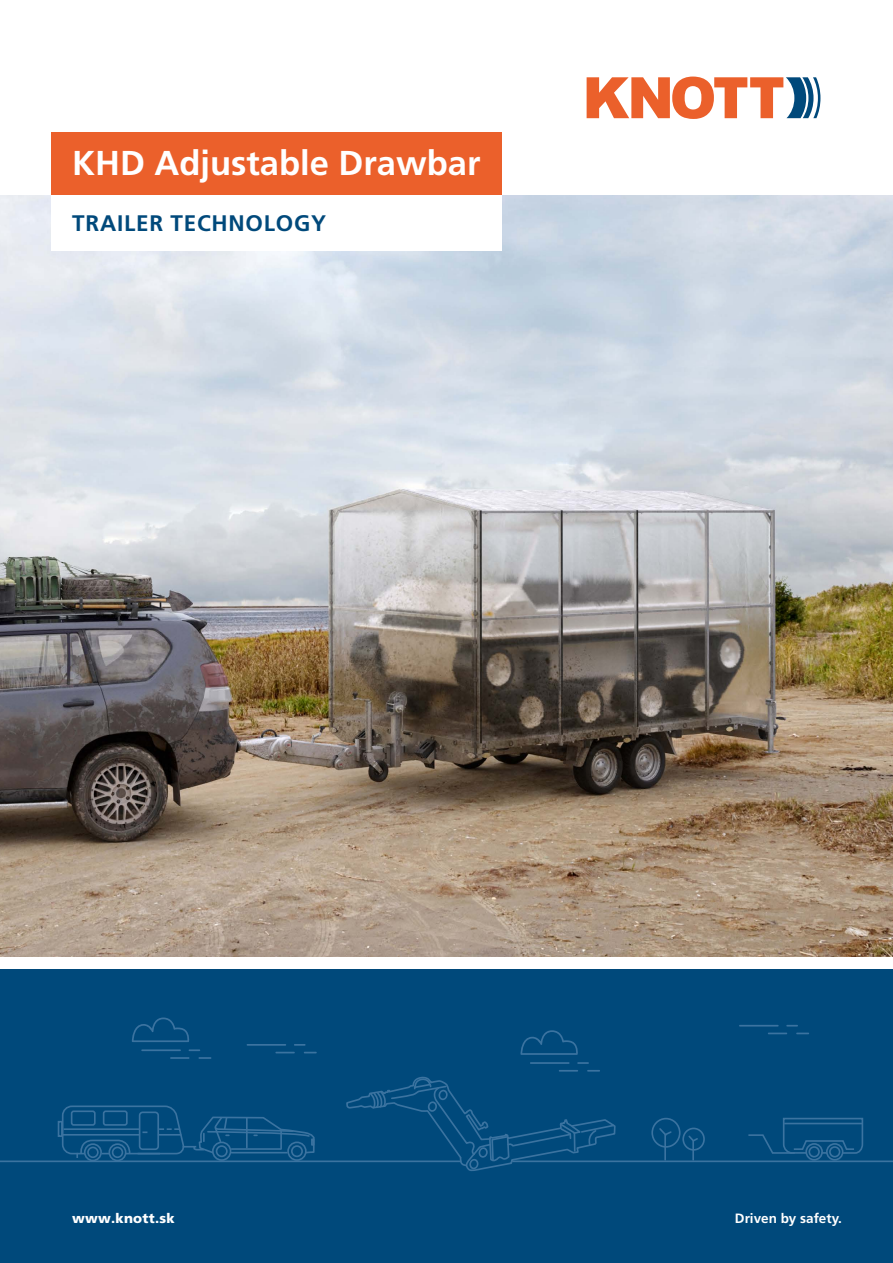
<style>
.page{position:relative;width:893px;height:1263px;background:#fff}
.page>*{position:absolute;margin:0;border:0;box-sizing:border-box;transform-origin:0 0}
.t1{font:700 34.5px "Frutiger CE";color:#fff}
.t2{font:700 22.5px "Frutiger CE";letter-spacing:.035em;color:#00497b}
.t3{font:700 13.5px "Frutiger CE";color:#fff}
.t4{font:13.5px "Frutiger CE Black";letter-spacing:.02em;color:#fff}
</style>
<div class="page">
<svg style="left:587px;top:77px;width:233px;height:42px"></svg>
<img style="left:0;top:196px;width:893px;height:761px">
<div style="left:51px;top:132px;width:451px;height:64px;background:#eb602b"></div>
<div style="left:51px;top:196px;width:451px;height:55px;background:#fff"></div>
<div style="left:0;top:969px;width:893px;height:294px;background:#00497b"></div>
<svg style="left:132px;top:1017px;width:66px;height:42px"></svg>
<hr style="left:739px;top:1025px;width:40px;height:1px;background:#3b73a0">
<svg style="left:786px;top:1025px;width:12px;height:1px"></svg>
<svg style="left:768px;top:1032px;width:19px;height:2px"></svg>
<svg style="left:796px;top:1032px;width:13px;height:2px"></svg>
<div style="left:682px;top:1127px;width:23px;height:24px;border:2px solid #3b73a0;border-radius:50%"></div>
<svg style="left:687px;top:1135px;width:12px;height:25px"></svg>
<div style="left:651px;top:1118px;width:30px;height:30px;border:2px solid #3b73a0;border-radius:50%"></div>
<svg style="left:658px;top:1128px;width:15px;height:32px"></svg>
<svg style="left:198px;top:747px;width:117px;height:413px"></svg>
<div style="left:84px;top:1143px;width:18px;height:18px;border:2px solid #3b73a0;border-radius:50%"></div>
<div style="left:108px;top:1143px;width:19px;height:18px;border:2px solid #3b73a0;border-radius:50%"></div>
<div style="left:58px;top:1121px;width:5px;height:16px;border:2px solid #3b73a0"></div>
<svg style="left:61px;top:1105px;width:253px;height:53px"></svg>
<div style="left:826px;top:1143px;width:17px;height:17px;border:2px solid #3b73a0;border-radius:50%"></div>
<div style="left:805px;top:1143px;width:18px;height:17px;border:2px solid #3b73a0;border-radius:50%"></div>
<div style="left:829px;top:1146px;width:11px;height:11px;border:2px solid #3b73a0;border-radius:50%"></div>
<div style="left:808px;top:1146px;width:12px;height:11px;border:2px solid #3b73a0;border-radius:50%"></div>
<svg style="left:748px;top:1117px;width:116px;height:37px"></svg>
<svg style="left:346px;top:1030px;width:270px;height:141px"></svg>
<hr style="left:0;top:1160px;width:461px;height:2px;background:#3b73a0">
<hr style="left:512px;top:1160px;width:381px;height:2px;background:#3b73a0">
<p class="t1" style="left:72px;top:143px;width:410px">KHD Adjustable Drawbar</p>
<p class="t2" style="left:72px;top:211px;width:255px">TRAILER TECHNOLOGY</p>
<p class="t4" style="left:72px;top:1211px;width:104px">www.knott.sk</p>
<p class="t3" style="left:735px;top:1211px;width:108px">Driven by safety.</p>
</div>
